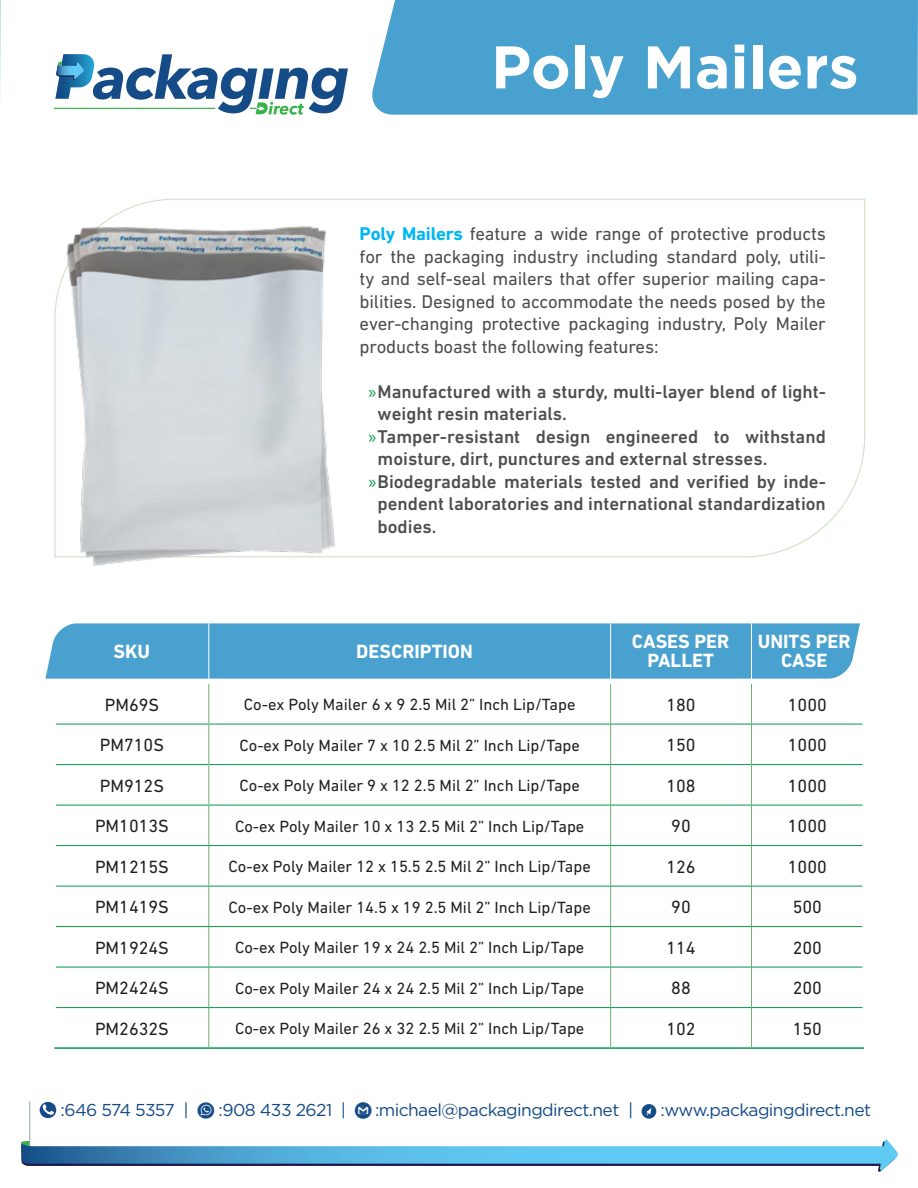
<style>
.page{position:relative;width:918px;height:1188px;background:#fff}
.page>*{position:absolute;margin:0;border:0;box-sizing:border-box;transform-origin:0 0}
.t1{font:700 60px "Gotham";color:#fff}
.t2{font:700 19.5px/19.5px "DIN Next LT Pro";color:#fff;text-align:center}
.t3{font:18.75px/22.5px "DIN Next LT Pro";letter-spacing:-.01em;color:#4d4d4f;text-align:justify}
.t4{font:500 18.75px "DIN Next LT Pro";color:#4d4d4f}
.t5{font:18px "DIN Next LT Pro";color:#231f20}
.t6{font:17.25px "Gotham";letter-spacing:-.035em;color:#154b86}
.t7{font:16.5px "DIN Next LT Pro";color:#231f20}
.s1{font-weight:700;color:#00b6f1}
.s2{font-family:"Myriad Pro";font-weight:400;color:#059b48}
.s3{font-family:"Smartphone Pro"}
</style>
<div class="page">
<svg style="left:40px;top:1102px;width:16px;height:16px"></svg>
<svg style="left:642px;top:1104px;width:14px;height:15px"></svg>
<svg style="left:21px;top:1140px;width:877px;height:32px"></svg>
<hr style="left:30px;top:1101px;width:1px;height:45px;background:#a7a9ac">
<svg style="left:0;top:0;width:1px;height:97px"></svg>
<div style="left:372px;top:0;width:546px;height:115px;background:#49a1cf"></div>
<svg style="left:54px;top:54px;width:294px;height:61px"></svg>
<svg style="left:127px;top:198px;width:739px;height:360px"></svg>
<div style="left:45px;top:623px;width:815px;height:56px;background:#49a1cf"></div>
<hr style="left:54px;top:1047px;width:155px;height:2px;background:#059b48">
<hr style="left:209px;top:1047px;width:402px;height:2px;background:#059b48">
<hr style="left:611px;top:1047px;width:141px;height:2px;background:#059b48">
<hr style="left:752px;top:1047px;width:112px;height:2px;background:#059b48">
<hr style="left:56px;top:724px;width:152px;height:1px;background:#059b48">
<hr style="left:209px;top:724px;width:401px;height:1px;background:#059b48">
<hr style="left:611px;top:724px;width:140px;height:1px;background:#059b48">
<hr style="left:752px;top:724px;width:110px;height:1px;background:#059b48">
<hr style="left:56px;top:764px;width:152px;height:1px;background:#059b48">
<hr style="left:209px;top:764px;width:401px;height:1px;background:#059b48">
<hr style="left:611px;top:764px;width:140px;height:1px;background:#059b48">
<hr style="left:752px;top:764px;width:110px;height:1px;background:#059b48">
<hr style="left:56px;top:805px;width:152px;height:1px;background:#059b48">
<hr style="left:209px;top:805px;width:401px;height:1px;background:#059b48">
<hr style="left:611px;top:805px;width:140px;height:1px;background:#059b48">
<hr style="left:752px;top:805px;width:110px;height:1px;background:#059b48">
<hr style="left:208px;top:684px;width:1px;height:40px;background:#70b175">
<hr style="left:610px;top:684px;width:1px;height:40px;background:#70b175">
<hr style="left:751px;top:684px;width:1px;height:40px;background:#70b175">
<hr style="left:208px;top:724px;width:1px;height:41px;background:#70b175">
<hr style="left:610px;top:724px;width:1px;height:41px;background:#70b175">
<hr style="left:751px;top:724px;width:1px;height:41px;background:#70b175">
<hr style="left:208px;top:765px;width:1px;height:40px;background:#70b175">
<hr style="left:610px;top:765px;width:1px;height:40px;background:#70b175">
<hr style="left:751px;top:765px;width:1px;height:40px;background:#70b175">
<hr style="left:208px;top:805px;width:1px;height:40px;background:#70b175">
<hr style="left:610px;top:805px;width:1px;height:40px;background:#70b175">
<hr style="left:751px;top:805px;width:1px;height:40px;background:#70b175">
<hr style="left:208px;top:846px;width:1px;height:40px;background:#70b175">
<hr style="left:610px;top:846px;width:1px;height:40px;background:#70b175">
<hr style="left:751px;top:846px;width:1px;height:40px;background:#70b175">
<hr style="left:208px;top:886px;width:1px;height:40px;background:#70b175">
<hr style="left:610px;top:886px;width:1px;height:40px;background:#70b175">
<hr style="left:751px;top:886px;width:1px;height:40px;background:#70b175">
<hr style="left:208px;top:927px;width:1px;height:40px;background:#70b175">
<hr style="left:610px;top:927px;width:1px;height:40px;background:#70b175">
<hr style="left:751px;top:927px;width:1px;height:40px;background:#70b175">
<hr style="left:208px;top:967px;width:1px;height:40px;background:#70b175">
<hr style="left:610px;top:967px;width:1px;height:40px;background:#70b175">
<hr style="left:751px;top:967px;width:1px;height:40px;background:#70b175">
<hr style="left:208px;top:1008px;width:1px;height:39px;background:#70b175">
<hr style="left:610px;top:1008px;width:1px;height:39px;background:#70b175">
<hr style="left:751px;top:1008px;width:1px;height:39px;background:#70b175">
<hr style="left:56px;top:845px;width:153px;height:1px;background:#059b48">
<hr style="left:209px;top:845px;width:402px;height:1px;background:#059b48">
<hr style="left:611px;top:845px;width:141px;height:1px;background:#059b48">
<hr style="left:752px;top:845px;width:110px;height:1px;background:#059b48">
<hr style="left:56px;top:886px;width:153px;height:1px;background:#059b48">
<hr style="left:209px;top:886px;width:402px;height:1px;background:#059b48">
<hr style="left:611px;top:886px;width:141px;height:1px;background:#059b48">
<hr style="left:752px;top:886px;width:110px;height:1px;background:#059b48">
<hr style="left:56px;top:926px;width:153px;height:1px;background:#059b48">
<hr style="left:209px;top:926px;width:402px;height:1px;background:#059b48">
<hr style="left:611px;top:926px;width:141px;height:1px;background:#059b48">
<hr style="left:752px;top:926px;width:110px;height:1px;background:#059b48">
<hr style="left:56px;top:967px;width:153px;height:1px;background:#059b48">
<hr style="left:209px;top:967px;width:402px;height:1px;background:#059b48">
<hr style="left:611px;top:967px;width:141px;height:1px;background:#059b48">
<hr style="left:752px;top:967px;width:110px;height:1px;background:#059b48">
<hr style="left:56px;top:1007px;width:153px;height:1px;background:#059b48">
<hr style="left:209px;top:1007px;width:402px;height:1px;background:#059b48">
<hr style="left:611px;top:1007px;width:141px;height:1px;background:#059b48">
<hr style="left:752px;top:1007px;width:110px;height:1px;background:#059b48">
<hr style="left:208px;top:623px;width:1px;height:61px;background:#fff">
<hr style="left:610px;top:623px;width:1px;height:61px;background:#fff">
<hr style="left:751px;top:623px;width:1px;height:61px;background:#fff">
<img style="left:54px;top:209px;width:305px;height:357px">
<h1 class="t1" style="left:491px;top:32px;width:369px">Poly Mailers</h1>
<p class="t3" style="left:360px;top:222px;width:468px"><span class="s1">Poly Mailers</span> feature a wide range of protective products for the packaging industry including standard poly, utili&shy;ty and self-seal mailers that offer superior mailing capa&shy;bilities. Designed to accommodate the needs posed by the ever-changing protective packaging industry, Poly Mailer products boast the following features:</p>
<p class="t4" style="left:369px;top:380px;width:459px"><span class="s2">»</span>Manufactured with a sturdy, multi-layer blend of light-</p>
<p class="t4" style="left:378px;top:403px;width:191px">weight resin materials.</p>
<p class="t4" style="left:369px;top:425px;width:459px"><span class="s2">»</span>Tamper-resistant design engineered to withstand</p>
<p class="t4" style="left:378px;top:448px;width:391px">moisture, dirt, punctures and external stresses.</p>
<p class="t4" style="left:369px;top:470px;width:459px"><span class="s2">»</span>Biodegradable materials tested and verified by inde-</p>
<p class="t4" style="left:378px;top:493px;width:450px">pendent laboratories and international standardization</p>
<p class="t4" style="left:378px;top:515px;width:60px">bodies.</p>
<p class="t2" style="left:113px;top:641px;width:38px">SKU</p>
<p class="t2" style="left:356px;top:641px;width:118px">DESCRIPTION</p>
<p class="t2" style="left:632px;top:631px;width:99px">CASES PER<br>PALLET</p>
<p class="t2" style="left:758px;top:631px;width:94px">UNITS PER<br>CASE</p>
<p class="t5" style="left:105px;top:694px;width:56px">PM69S</p>
<p class="t7" style="left:244px;top:695px;width:333px">Co-ex Poly Mailer 6 x 9 2.5 Mil 2” Inch Lip/Tape</p>
<p class="t5" style="left:666px;top:694px;width:31px">180</p>
<p class="t5" style="left:788px;top:694px;width:41px">1000</p>
<p class="t5" style="left:100px;top:735px;width:66px">PM710S</p>
<p class="t7" style="left:239px;top:735px;width:342px">Co-ex Poly Mailer 7 x 10 2.5 Mil 2” Inch Lip/Tape</p>
<p class="t5" style="left:666px;top:735px;width:31px">150</p>
<p class="t5" style="left:788px;top:735px;width:41px">1000</p>
<p class="t5" style="left:100px;top:775px;width:66px">PM912S</p>
<p class="t7" style="left:239px;top:776px;width:342px">Co-ex Poly Mailer 9 x 12 2.5 Mil 2” Inch Lip/Tape</p>
<p class="t5" style="left:666px;top:775px;width:31px">108</p>
<p class="t5" style="left:788px;top:775px;width:41px">1000</p>
<p class="t5" style="left:95px;top:816px;width:75px">PM1013S</p>
<p class="t7" style="left:235px;top:816px;width:351px">Co-ex Poly Mailer 10 x 13 2.5 Mil 2” Inch Lip/Tape</p>
<p class="t5" style="left:671px;top:816px;width:21px">90</p>
<p class="t5" style="left:788px;top:816px;width:41px">1000</p>
<p class="t5" style="left:95px;top:856px;width:75px">PM1215S</p>
<p class="t7" style="left:229px;top:857px;width:364px">Co-ex Poly Mailer 12 x 15.5 2.5 Mil 2” Inch Lip/Tape</p>
<p class="t5" style="left:666px;top:856px;width:31px">126</p>
<p class="t5" style="left:788px;top:856px;width:41px">1000</p>
<p class="t5" style="left:95px;top:897px;width:75px">PM1419S</p>
<p class="t7" style="left:229px;top:897px;width:364px">Co-ex Poly Mailer 14.5 x 19 2.5 Mil 2” Inch Lip/Tape</p>
<p class="t5" style="left:671px;top:897px;width:21px">90</p>
<p class="t5" style="left:793px;top:897px;width:31px">500</p>
<p class="t5" style="left:95px;top:937px;width:75px">PM1924S</p>
<p class="t7" style="left:235px;top:938px;width:351px">Co-ex Poly Mailer 19 x 24 2.5 Mil 2” Inch Lip/Tape</p>
<p class="t5" style="left:666px;top:937px;width:31px">114</p>
<p class="t5" style="left:793px;top:937px;width:31px">200</p>
<p class="t5" style="left:95px;top:978px;width:75px">PM2424S</p>
<p class="t7" style="left:235px;top:978px;width:351px">Co-ex Poly Mailer 24 x 24 2.5 Mil 2” Inch Lip/Tape</p>
<p class="t5" style="left:671px;top:978px;width:21px">88</p>
<p class="t5" style="left:793px;top:978px;width:31px">200</p>
<p class="t5" style="left:95px;top:1018px;width:75px">PM2632S</p>
<p class="t7" style="left:235px;top:1019px;width:351px">Co-ex Poly Mailer 26 x 32 2.5 Mil 2” Inch Lip/Tape</p>
<p class="t5" style="left:666px;top:1018px;width:31px">102</p>
<p class="t5" style="left:793px;top:1018px;width:31px">150</p>
<p class="t6" style="left:61px;top:1099px;width:574px">:646 574 5357 | <span class="s3">w</span> :908 433 2621 | <span class="s3">G</span> :michael@packagingdirect.net |</p>
<p class="t6" style="left:661px;top:1099px;width:212px">:www.packagingdirect.net</p>
</div>
